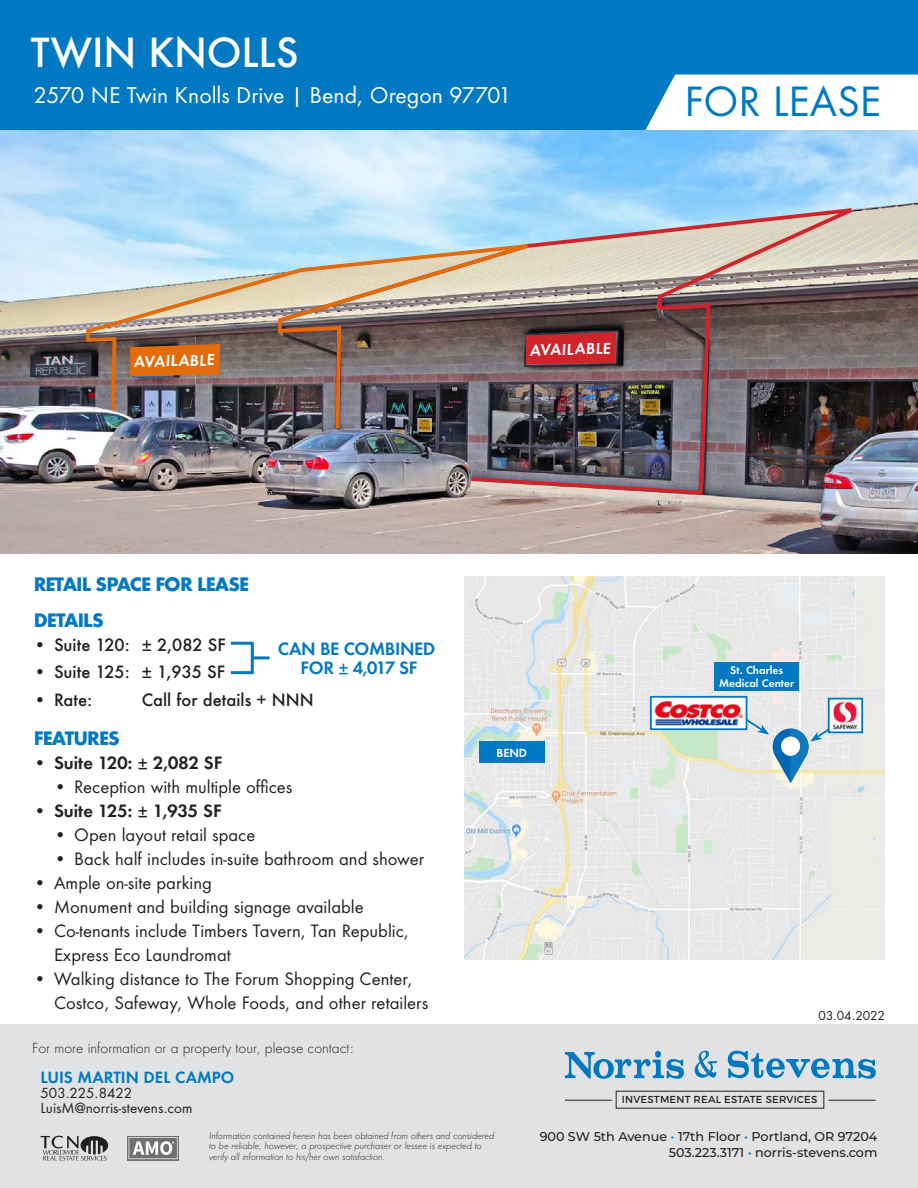
<style>
.page{position:relative;width:918px;height:1188px;background:#fff}
.page>*{position:absolute;margin:0;border:0;box-sizing:border-box;transform-origin:0 0}
.t1{font:39px "Futura ND 5 Medium Plain";letter-spacing:-.005em;color:#fff}
.t2{font:39px "Futura ND 4 Book Plain";color:#0079c2}
.t3{font:21px "Futura ND 4 Book Plain";color:#fff}
.t4{font:18px "Futura ND 7 Bold Plain";letter-spacing:-.05em;color:#0079c2}
.t5{font:16.5px/24px "Futura ND";color:#231f20}
.t6{font:500 16.5px "Futura ND";color:#231f20}
.t7{font:600 16.5px "Futura ND";color:#231f20}
.t8{font:600 16.5px "Futura ND";letter-spacing:-.025em;color:#0079c2}
.t9{font:15px "Futura ND 6 Demibold Plain";color:#0079c2}
.t10{font:14.55px "Futura ND 6 Demibold Plain";color:#fff}
.t11{font:13.5px "Futura ND 3 Light Plain";color:#231f20}
.t12{font:13.5px/15px "Futura ND 4 Book Plain";color:#231f20}
.t13{font:500 12.75px/16.5px "Montserrat";color:#231f20;text-align:right}
.t14{font:12px "Futura ND 4 Book Plain";color:#231f20}
.t15{font:10.8px "Futura ND 6 Demibold Plain";color:#fff}
.t16{font:10.2px "Montserrat";letter-spacing:.02em;color:#231f20}
.t17{font:10.2px/12.3px "Futura ND 6 Demibold Plain";color:#fff;text-align:center}
.t18{font:italic 300 9px/10.5px "Futura ND 3";letter-spacing:-.01em;color:#231f20}
.s1{color:#0079c2}
</style>
<div class="page">
<div style="left:0;top:0;width:918px;height:131px;background:#0079c2"></div>
<div style="left:0;top:1024px;width:918px;height:164px;background:#e1e2e4"></div>
<svg style="left:41px;top:1136px;width:67px;height:25px"></svg>
<svg style="left:127px;top:1136px;width:52px;height:25px"></svg>
<svg style="left:129px;top:1137px;width:49px;height:22px"></svg>
<svg style="left:565px;top:1051px;width:119px;height:28px"></svg>
<svg style="left:728px;top:1051px;width:148px;height:28px"></svg>
<svg style="left:695px;top:1051px;width:22px;height:27px"></svg>
<div style="left:616px;top:1091px;width:208px;height:17px;border:1px solid #231f20"></div>
<hr style="left:565px;top:1100px;width:47px;height:1px;background:#231f20">
<hr style="left:829px;top:1100px;width:47px;height:1px;background:#231f20">
<svg style="left:645px;top:75px;width:273px;height:56px;background:#eef6fb"></svg>
<img style="left:465px;top:576px;width:419px;height:384px">
<div style="left:479px;top:742px;width:65px;height:21px;background:#0079c2"></div>
<div style="left:715px;top:662px;width:84px;height:29px;background:#0079c2"></div>
<div style="left:651px;top:697px;width:96px;height:32px;background:#fff"></div>
<img style="left:655px;top:700px;width:88px;height:26px">
<div style="left:650px;top:696px;width:97px;height:34px;border:2px solid #0079c2"></div>
<svg style="left:742px;top:716px;width:95px;height:67px;background:#c2d4dd"></svg>
<div style="left:829px;top:699px;width:33px;height:33px;background:#fff"></div>
<img style="left:832px;top:702px;width:26px;height:28px">
<div style="left:828px;top:698px;width:35px;height:35px;border:2px solid #0079c2"></div>
<img style="left:0;top:131px;width:918px;height:423px">
<img style="left:276px;top:204px;width:599px;height:471px">
<div style="left:229px;top:642px;width:25px;height:32px;border:3px solid #0079c2"></div>
<hr style="left:253px;top:656px;width:17px;height:3px;background:#0079c2">
<img style="left:84px;top:238px;width:483px;height:194px">
<h1 class="t1" style="left:31px;top:27px;width:269px">TWIN KNOLLS</h1>
<p class="t3" style="left:34px;top:81px;width:479px">2570 NE Twin Knolls Drive | Bend, Oregon 97701</p>
<h1 class="t2" style="left:684px;top:76px;width:198px">FOR LEASE</h1>
<p class="t10" style="left:133px;top:352px;width:82px;rotate:-2deg">AVAILABLE</p>
<p class="t10" style="left:529px;top:341px;width:82px;rotate:-2deg">AVAILABLE</p>
<p class="t4" style="left:34px;top:572px;width:217px">RETAIL SPACE FOR LEASE</p>
<p class="t4" style="left:34px;top:608px;width:71px">DETAILS</p>
<p class="t6" style="left:34px;top:633px;width:194px">• Suite 120: ± 2,082 SF</p>
<p class="t6" style="left:34px;top:661px;width:193px">• Suite 125: ± 1,935 SF</p>
<p class="t6" style="left:34px;top:688px;width:60px">• Rate:</p>
<p class="t6" style="left:142px;top:688px;width:173px">Call for details + NNN</p>
<p class="t4" style="left:34px;top:726px;width:88px">FEATURES</p>
<p class="t7" style="left:34px;top:752px;width:190px">• Suite 120: ± 2,082 SF</p>
<p class="t5" style="left:54px;top:775px;width:240px">• Reception with multiple offices</p>
<p class="t7" style="left:34px;top:800px;width:190px">• Suite 125: ± 1,935 SF</p>
<p class="t5" style="left:54px;top:823px;width:203px">• Open layout retail space</p>
<p class="t5" style="left:54px;top:847px;width:372px">• Back half includes in-suite bathroom and shower</p>
<p class="t5" style="left:34px;top:871px;width:180px">• Ample on-site parking</p>
<p class="t5" style="left:34px;top:895px;width:332px">• Monument and building signage available</p>
<p class="t5" style="left:54px;top:919px;width:356px;text-indent:-20px">• Co-tenants include Timbers Tavern, Tan Republic,<br>Express Eco Laundromat</p>
<p class="t5" style="left:54px;top:967px;width:376px;text-indent:-20px">• Walking distance to The Forum Shopping Center,<br>Costco, Safeway, Whole Foods, and other retailers</p>
<p class="t8" style="left:278px;top:637px;width:159px">CAN BE COMBINED</p>
<p class="t8" style="left:301px;top:657px;width:118px">FOR ± 4,017 SF</p>
<p class="t11" style="left:32px;top:1039px;width:323px">For more information or a property tour, please contact:</p>
<p class="t9" style="left:40px;top:1067px;width:196px">LUIS MARTIN DEL CAMPO</p>
<p class="t12" style="left:40px;top:1085px;width:154px">503.225.8422<br>LuisM@norris-stevens.com</p>
<p class="t15" style="left:496px;top:745px;width:32px">BEND</p>
<p class="t17" style="left:719px;top:664px;width:76px">St. Charles<br>Medical Center</p>
<p class="t14" style="left:818px;top:1008px;width:68px">03.04.2022</p>
<p class="t16" style="left:622px;top:1094px;width:197px">INVESTMENT REAL ESTATE SERVICES</p>
<p class="t18" style="left:209px;top:1130px;width:287px">Information contained herein has been obtained from others and considered to be reliable; however, a prospective purchaser or lessee is expected to verify all information to his/her own satisfaction.</p>
<p class="t13" style="left:540px;top:1127px;width:339px">900 SW 5th Avenue <span class="s1">•</span> 17th Floor <span class="s1">•</span> Portland, OR 97204<br>503.223.3171 <span class="s1">•</span> norris-stevens.com</p>
</div>
